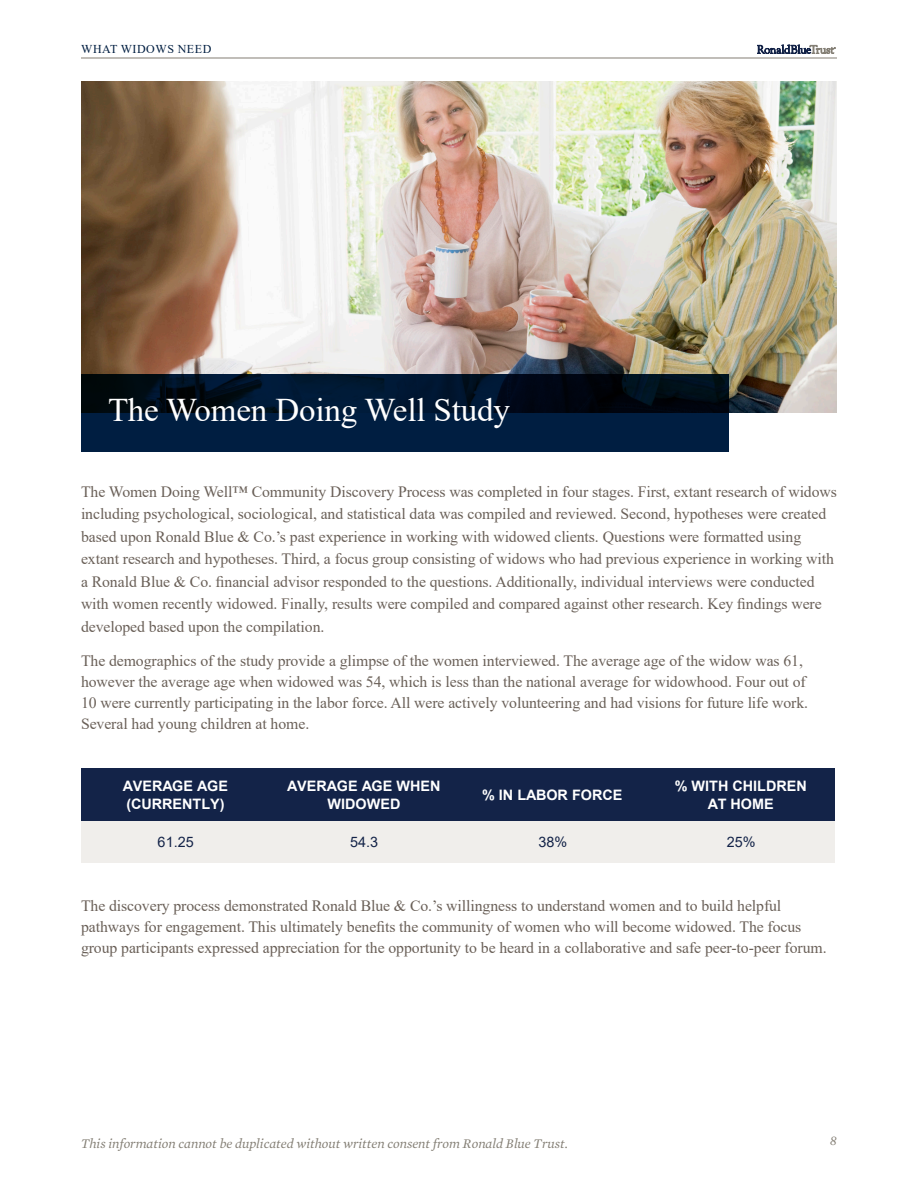
<style>
.page{position:relative;width:918px;height:1188px;background:#fff}
.page>*{position:absolute;margin:0;border:0;box-sizing:border-box;transform-origin:0 0}
.SectionHead{font:33px "Times New Roman";letter-spacing:-.005em;color:#fff}
.text{font:15.75px/22.5px "Times New Roman";letter-spacing:-.005em;color:#6a6058}
.t1{font:700 14.4px/18.1px "Arial";color:#fff;text-align:center}
.t2{font:14.4px "Arial";letter-spacing:.005em;color:#132348}
.t3{font:italic 13.5px "Mercury Text G1";letter-spacing:-.005em;color:#837e74}
.t4{font:12px "Times New Roman";letter-spacing:.045em;color:#001e41}
</style>
<div class="page">
<svg style="left:757px;top:45px;width:79px;height:9px"></svg>
<hr style="left:81px;top:58px;width:756px;height:1px;background:#837e74">
<div style="left:82px;top:769px;width:753px;height:52px;background:#132348"></div>
<div style="left:82px;top:821px;width:753px;height:42px;background:#f0eeeb"></div>
<img style="left:81px;top:81px;width:756px;height:332px">
<svg style="left:81px;top:374px;width:648px;height:78px;background:#001630"></svg>
<p class="t4" style="left:81px;top:40px;width:132px">WHAT WIDOWS NEED</p>
<p class="SectionHead" style="left:108px;top:387px;width:403px">The Women Doing Well Study</p>
<p class="text" style="left:81px;top:480px;width:757px">The Women Doing Well™ Community Discovery Process was completed in four stages. First, extant research of widows including psychological, sociological, and statistical data was compiled and reviewed. Second, hypotheses were created based upon Ronald Blue &amp; Co.’s past experience in working with widowed clients. Questions were formatted using extant research and hypotheses. Third, a focus group consisting of widows who had previous experience in working with a Ronald Blue &amp; Co. financial advisor responded to the questions. Additionally, individual interviews were conducted with women recently widowed. Finally, results were compiled and compared against other research. Key findings were developed based upon the compilation.</p>
<p class="text" style="left:81px;top:650px;width:729px;line-height:21px">The demographics of the study provide a glimpse of the women interviewed. The average age of the widow was 61, however the average age when widowed was 54, which is less than the national average for widowhood. Four out of 10 were currently participating in the labor force. All were actively volunteering and had visions for future life work.<br>Several had young children at home.</p>
<p class="t1" style="left:123px;top:777px;width:107px;text-align:left">AVERAGE AGE (CURRENTLY)</p>
<p class="t1" style="left:287px;top:777px;width:155px">AVERAGE AGE WHEN<br>WIDOWED</p>
<p class="t1" style="left:482px;top:786px;width:142px">% IN LABOR FORCE</p>
<p class="t1" style="left:675px;top:777px;width:133px">% WITH CHILDREN<br>AT HOME</p>
<p class="t2" style="left:158px;top:832px;width:38px">61.25</p>
<p class="t2" style="left:350px;top:832px;width:30px">54.3</p>
<p class="t2" style="left:538px;top:832px;width:30px">38%</p>
<p class="t2" style="left:727px;top:832px;width:30px">25%</p>
<p class="text" style="left:81px;top:895px;width:747px;line-height:21px">The discovery process demonstrated Ronald Blue &amp; Co.’s willingness to understand women and to build helpful pathways for engagement. This ultimately benefits the community of women who will become widowed. The focus group participants expressed appreciation for the opportunity to be heard in a collaborative and safe peer-to-peer forum.</p>
<p class="t3" style="left:81px;top:1133px;width:488px">This information cannot be duplicated without written consent from Ronald Blue Trust.</p>
<p class="t3" style="left:830px;top:1131px;width:8px">8</p>
</div>
